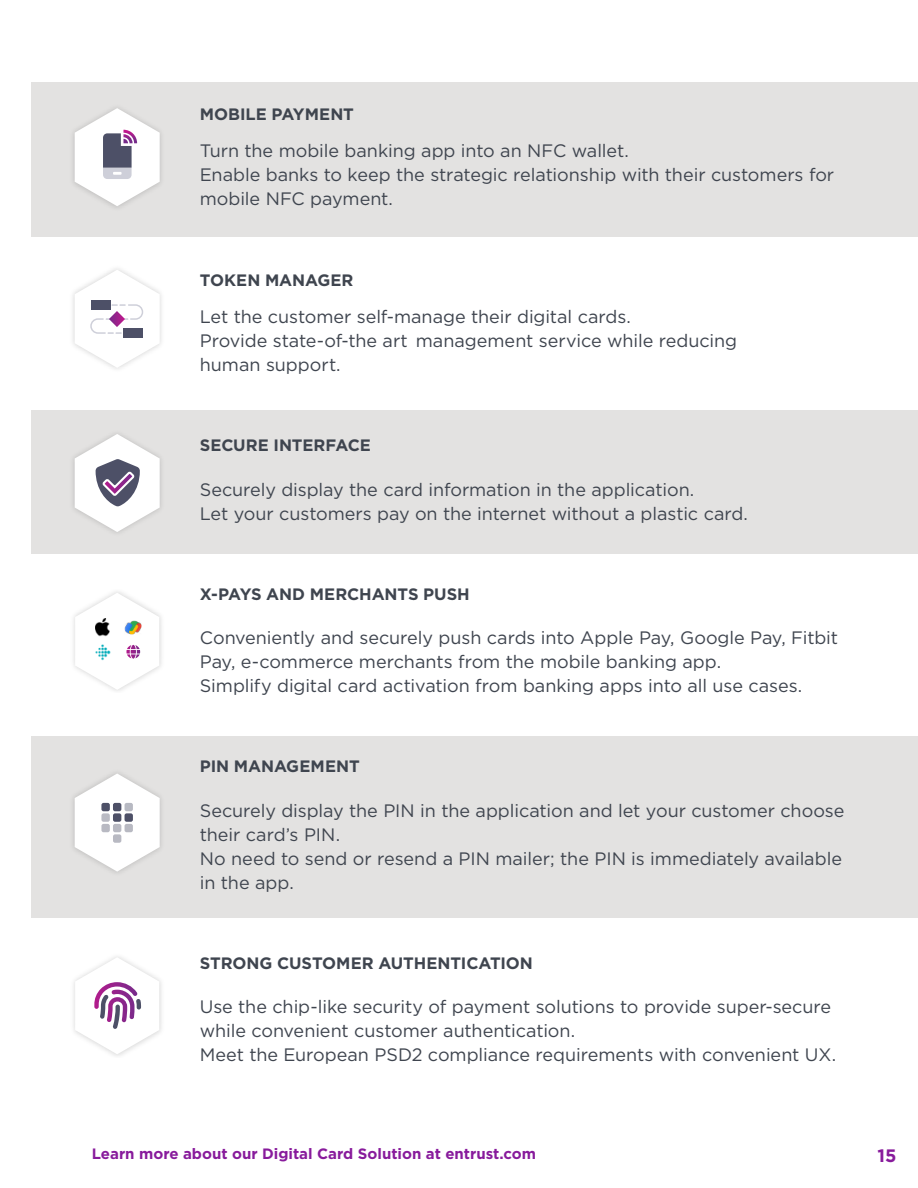
<style>
.page{position:relative;width:918px;height:1188px;background:#fff}
.page>*{position:absolute;margin:0;border:0;box-sizing:border-box;transform-origin:0 0}
.t1{font:18px/24px "Gotham";letter-spacing:-.005em;color:#3f454f}
.t2{font:700 18px "Gotham";color:#881b9c}
.t3{font:700 16.5px "Gotham";letter-spacing:-.005em;color:#3f454f}
.t4{font:700 15px "Gotham";color:#881b9c}
</style>
<div class="page">
<div style="left:31px;top:82px;width:887px;height:155px;background:#e3e2e1"></div>
<div style="left:31px;top:410px;width:887px;height:144px;background:#e3e2e1"></div>
<div style="left:31px;top:737px;width:887px;height:181px;background:#e3e2e1"></div>
<svg style="left:75px;top:108px;width:85px;height:98px"></svg>
<svg style="left:75px;top:270px;width:85px;height:98px"></svg>
<svg style="left:75px;top:434px;width:85px;height:98px"></svg>
<svg style="left:75px;top:593px;width:84px;height:97px"></svg>
<img style="left:123px;top:616px;width:21px;height:24px">
<img style="left:96px;top:619px;width:13px;height:18px">
<img style="left:93px;top:642px;width:19px;height:20px">
<svg style="left:75px;top:774px;width:85px;height:98px"></svg>
<div style="left:113px;top:824px;width:8px;height:8px;background:#b8b9c2;border-radius:2px"></div>
<div style="left:113px;top:803px;width:8px;height:8px;background:#4d5067;border-radius:2px"></div>
<div style="left:113px;top:813px;width:8px;height:9px;background:#4d5067;border-radius:2px"></div>
<div style="left:101px;top:824px;width:9px;height:8px;background:#b8b9c2;border-radius:2px"></div>
<div style="left:101px;top:803px;width:9px;height:8px;background:#4d5067;border-radius:2px"></div>
<div style="left:101px;top:813px;width:9px;height:9px;background:#b9bac3;border-radius:2px"></div>
<div style="left:125px;top:824px;width:8px;height:8px;background:#b8b9c2;border-radius:2px"></div>
<div style="left:125px;top:803px;width:8px;height:8px;background:#b7b9c2;border-radius:2px"></div>
<div style="left:125px;top:813px;width:8px;height:9px;background:#4d5067;border-radius:2px"></div>
<div style="left:113px;top:834px;width:8px;height:9px;background:#b8b9c2;border-radius:2px"></div>
<svg style="left:75px;top:957px;width:84px;height:97px"></svg>
<p class="t3" style="left:200px;top:103px;width:156px">MOBILE PAYMENT</p>
<p class="t1" style="left:200px;top:139px;width:636px">Turn the mobile banking app into an NFC wallet.<br>Enable banks to keep the strategic relationship with their customers for mobile NFC payment.</p>
<p class="t3" style="left:200px;top:269px;width:155px">TOKEN MANAGER</p>
<p class="t1" style="left:200px;top:304px;width:539px">Let the customer self-manage their digital cards.<br>Provide state-of-the art management service while reducing human support.</p>
<p class="t3" style="left:200px;top:435px;width:173px">SECURE INTERFACE</p>
<p class="t1" style="left:200px;top:477px;width:550px">Securely display the card information in the application.<br>Let your customers pay on the internet without a plastic card.</p>
<p class="t3" style="left:200px;top:583px;width:272px">X-PAYS AND MERCHANTS PUSH</p>
<p class="t1" style="left:200px;top:625px;width:640px">Conveniently and securely push cards into Apple Pay, Google Pay, Fitbit<br>Pay, e-commerce merchants from the mobile banking app.<br>Simplify digital card activation from banking apps into all use cases.</p>
<p class="t3" style="left:200px;top:756px;width:161px">PIN MANAGEMENT</p>
<p class="t1" style="left:200px;top:798px;width:646px">Securely display the PIN in the application and let your customer choose their card’s PIN.<br>No need to send or resend a PIN mailer; the PIN is immediately available in the app.</p>
<p class="t3" style="left:200px;top:952px;width:335px">STRONG CUSTOMER AUTHENTICATION</p>
<p class="t1" style="left:200px;top:994px;width:638px">Use the chip-like security of payment solutions to provide super-secure while convenient customer authentication.<br>Meet the European PSD2 compliance requirements with convenient UX.</p>
<p class="t4" style="left:92px;top:1144px;width:446px">Learn more about our Digital Card Solution at entrust.com</p>
<p class="t2" style="left:878px;top:1144px;width:20px">15</p>
</div>
